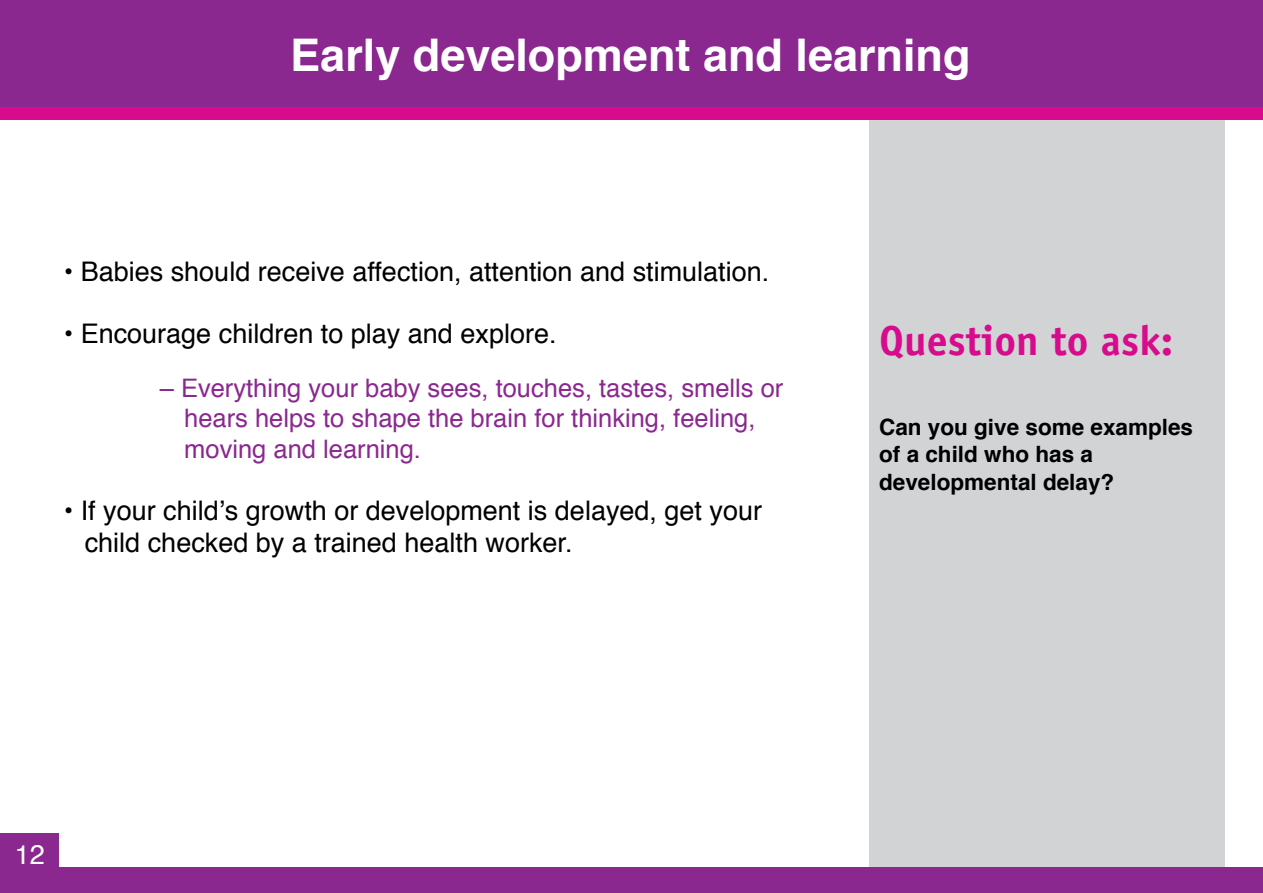
<style>
.page{position:relative;width:1263px;height:893px;background:#fff}
.page>*{position:absolute;margin:0;border:0;box-sizing:border-box;transform-origin:0 0}
.t1{font:700 45px "Helvetica";color:#fff}
.t2{font:700 42px "Officina Sans";color:#d70b8c}
.t3{font:27px/32.4px "Helvetica";color:#000}
.t4{font:27px "Helvetica";color:#fff}
.t5{font:25.5px/30.6px "Helvetica";color:#8b2890}
.t6{font:700 22.5px/27px "Helvetica";color:#000}
</style>
<div class="page">
<div style="left:869px;top:44px;width:356px;height:849px;background:#d1d3d4"></div>
<div style="left:0;top:0;width:1263px;height:119px;background:#d70b8c"></div>
<div style="left:0;top:0;width:1263px;height:106px;background:#8b2890"></div>
<div style="left:0;top:867px;width:1263px;height:26px;background:#8b2890"></div>
<div style="left:0;top:833px;width:58px;height:60px;background:#8b2890"></div>
<h1 class="t1" style="left:290px;top:19px;width:682px">Early development and learning</h1>
<p class="t3" style="left:64px;top:256px;width:707px">• Babies should receive affection, attention and stimulation.</p>
<p class="t3" style="left:64px;top:318px;width:494px">• Encourage children to play and explore.</p>
<p class="t5" style="left:184px;top:373px;width:601px;text-indent:-25px">– Everything your baby sees, touches, tastes, smells or hears helps to shape the brain for thinking, feeling, moving and learning.</p>
<p class="t3" style="left:85px;top:495px;width:679px;text-indent:-21px">• If your child’s growth or development is delayed, get your child checked by a trained health worker.</p>
<h2 class="t2" style="left:879px;top:315px;width:296px">Question to ask:</h2>
<p class="t6" style="left:879px;top:414px;width:315px">Can you give some examples of a child who has a developmental delay?</p>
<p class="t4" style="left:15px;top:834px;width:32px">12</p>
</div>
